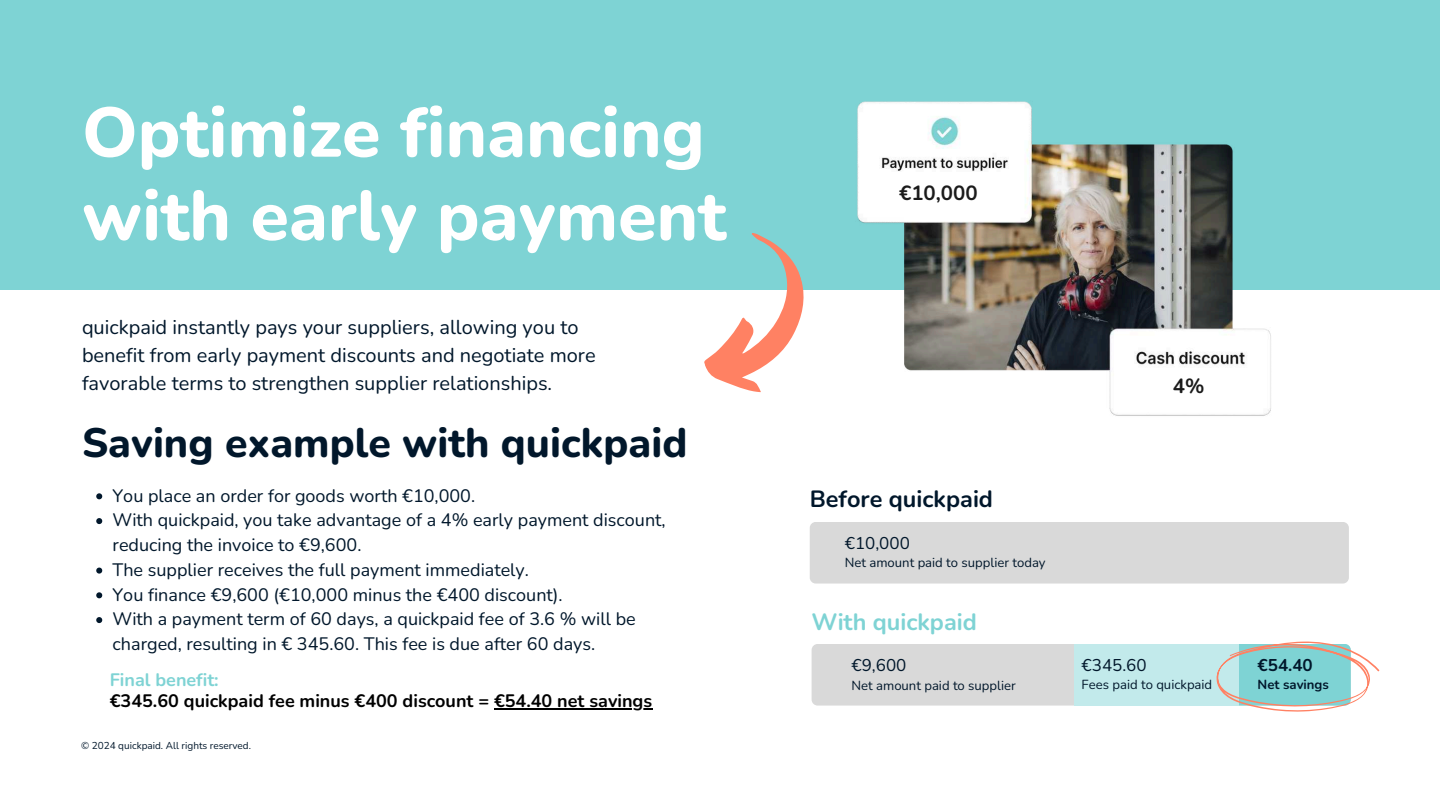
<style>
.page{position:relative;width:1440px;height:810px;background:#fff}
.page>*{position:absolute;margin:0;border:0;box-sizing:border-box;transform-origin:0 0}
.t1{font:800 70px/83.2px "Nunito";color:#fff}
.t2{font:800 41px "Nunito";color:#01172b}
.t3{font:700 23.5px "Nunito";color:#01172b}
.t4{font:700 23.5px "Nunito";color:#7ed3d4}
.t5{font:700 20.4px "Nunito";color:#1b1b1b}
.t6{font:20px/27.8px "Nunito";color:#01172b}
.t7{font:18px/24.8px "Nunito";color:#01172b}
.t8{font:700 18px "Nunito";color:#000}
.t9{font:700 18px "Nunito";color:#7ed3d4}
.t10{font:17px "Nunito";color:#01172b}
.t11{font:700 17px "Nunito";color:#01172b}
.t12{font:13.1px "Nunito";color:#01172b}
.t13{font:700 13.1px "Nunito";color:#01172b}
.t14{font:10px "Nunito";color:#01172b}
</style>
<div class="page">
<div style="left:0;top:0;width:1440px;height:290px;background:#7ed3d4"></div>
<div style="left:810px;top:522px;width:539px;height:62px;background:#d9d9d9;border-radius:6px"></div>
<div style="left:812px;top:644px;width:539px;height:62px;background:#d9d9d9;border-radius:6px"></div>
<div style="left:1075px;top:644px;width:164px;height:62px;background:#c2eaeb"></div>
<svg style="left:1216px;top:641px;width:164px;height:71px"></svg>
<svg style="left:96px;top:493px;width:6px;height:6px"></svg>
<svg style="left:96px;top:518px;width:6px;height:6px"></svg>
<svg style="left:96px;top:568px;width:6px;height:6px"></svg>
<svg style="left:96px;top:592px;width:6px;height:6px"></svg>
<svg style="left:96px;top:617px;width:6px;height:6px"></svg>
<img style="left:857px;top:101px;width:414px;height:315px">
<div style="left:883px;top:172px;width:131px;height:42px;background:#fff"></div>
<div style="left:1129px;top:373px;width:132px;height:33px;background:#fff"></div>
<svg style="left:704px;top:233px;width:100px;height:159px"></svg>
<hr style="left:494px;top:708px;width:158px;height:2px;background:#000">
<h1 class="t1" style="left:82px;top:88px;width:646px">Optimize financing with early payment</h1>
<p class="t6" style="left:82px;top:313px;width:515px">quickpaid instantly pays your suppliers, allowing you to benefit from early payment discounts and negotiate more favorable terms to strengthen supplier relationships.</p>
<h2 class="t2" style="left:82px;top:414px;width:607px">Saving example with quickpaid</h2>
<p class="t7" style="left:113px;top:482px;width:555px">You place an order for goods worth €10,000.<br>With quickpaid, you take advantage of a 4% early payment discount, reducing the invoice to €9,600.<br>The supplier receives the full payment immediately.<br>You finance €9,600 (€10,000 minus the €400 discount).<br>With a payment term of 60 days, a quickpaid fee of 3.6 % will be charged, resulting in € 345.60. This fee is due after 60 days.</p>
<p class="t9" style="left:110px;top:667px;width:110px">Final benefit:</p>
<p class="t8" style="left:110px;top:688px;width:544px">€345.60 quickpaid fee minus €400 discount = €54.40 net savings</p>
<p class="t14" style="left:81px;top:739px;width:172px">© 2024 quickpaid. All rights reserved.</p>
<p class="t5" style="left:899px;top:179px;width:80px">€10,000</p>
<p class="t5" style="left:1173px;top:372px;width:33px">4%</p>
<h3 class="t3" style="left:810px;top:483px;width:185px">Before quickpaid</h3>
<p class="t10" style="left:845px;top:531px;width:67px">€10,000</p>
<p class="t12" style="left:845px;top:554px;width:202px">Net amount paid to supplier today</p>
<h3 class="t4" style="left:812px;top:606px;width:167px">With quickpaid</h3>
<p class="t10" style="left:852px;top:653px;width:56px">€9,600</p>
<p class="t12" style="left:852px;top:676px;width:166px">Net amount paid to supplier</p>
<p class="t10" style="left:1082px;top:653px;width:67px">€345.60</p>
<p class="t12" style="left:1082px;top:676px;width:132px">Fees paid to quickpaid</p>
<p class="t11" style="left:1258px;top:653px;width:57px">€54.40</p>
<p class="t13" style="left:1258px;top:676px;width:73px">Net savings</p>
</div>
